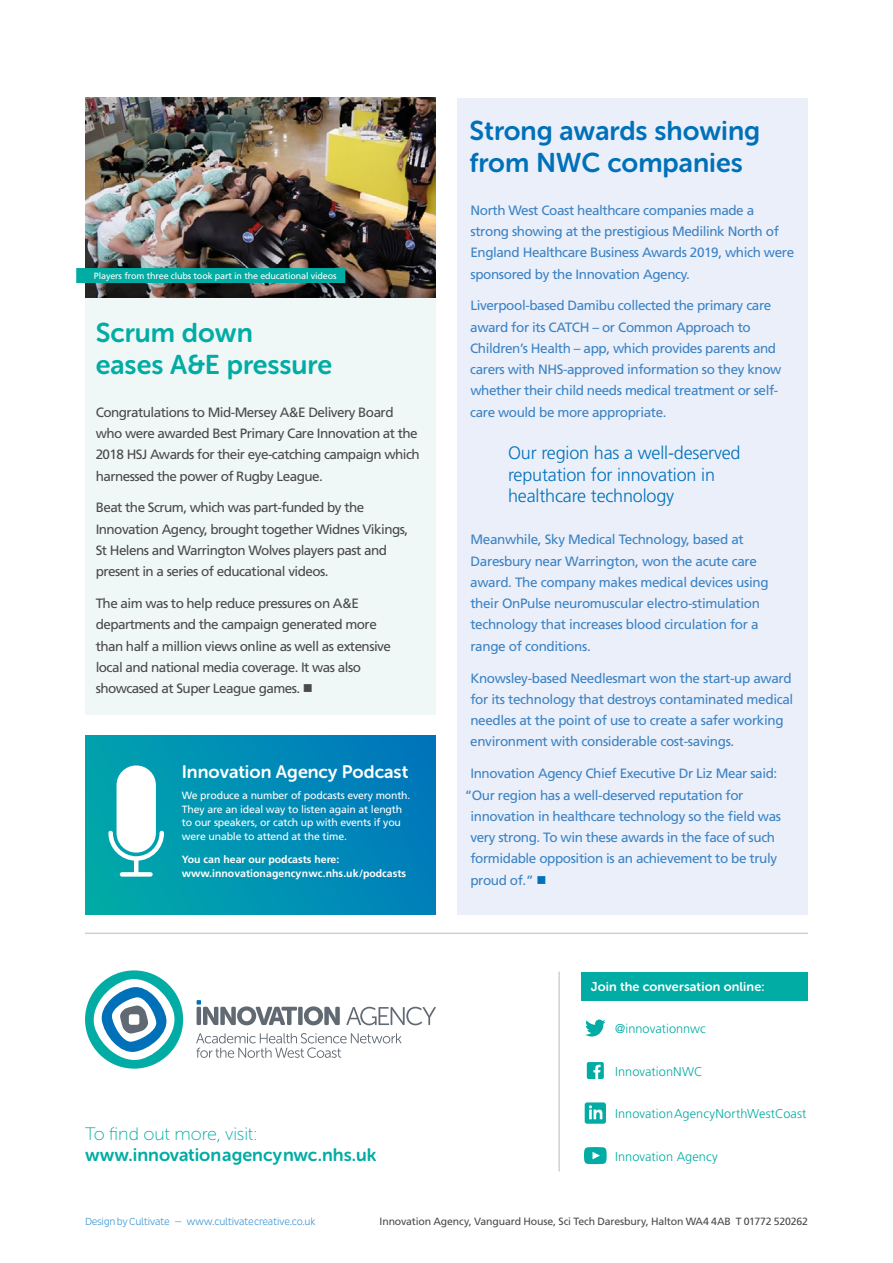
<style>
.page{position:relative;width:893px;height:1263px;background:#fff}
.page>*{position:absolute;margin:0;border:0;box-sizing:border-box;transform-origin:0 0}
.t1{font:27px/32px "Museo Sans Rounded 700";color:#0071b9}
.t2{font:27px/32px "Museo Sans Rounded 700";color:#00aca3}
.t3{font:300 18px/21.3px "Frutiger LT Std";letter-spacing:-.01em;color:#0071b9}
.t4{font:18px "Museo Sans Rounded 700";color:#00aca3}
.t5{font:18px "Museo Sans Rounded 700";color:#fff}
.t6{font:18px "Museo Sans Rounded 100";letter-spacing:-.01em;color:#00aca3}
.t7{font:13.5px/21.3px "Frutiger LT Std";letter-spacing:-.03em;color:#3b83c4}
.t8{font:13.5px/21.3px "Frutiger LT Std";letter-spacing:-.04em;color:#4a4a49}
.t9{font:300 12.75px "Frutiger LT Std";letter-spacing:.005em;color:#00aca3}
.t10{font:12.75px "Museo Sans Rounded 700";letter-spacing:.015em;color:#fff}
.t11{font:10.5px/13.5px "Frutiger LT Std";letter-spacing:-.015em;color:#fff}
.t12{font:10.5px "Frutiger LT Std";letter-spacing:-.015em;color:#4a4a49}
.t13{font:700 10.5px/13.5px "Frutiger LT Std";color:#fff}
.t14{font:300 10.5px "Pluto Sans Cond";letter-spacing:-.03em;color:#3e97d3}
.t15{font:9px "Frutiger LT Std";letter-spacing:-.015em;color:#fff}
.s1{color:#0071b9}
</style>
<div class="page">
<div style="left:581px;top:972px;width:227px;height:28px;background:#00aca3"></div>
<svg style="left:584px;top:1147px;width:23px;height:17px"></svg>
<svg style="left:585px;top:1019px;width:20px;height:17px"></svg>
<svg style="left:585px;top:1102px;width:21px;height:22px"></svg>
<svg style="left:587px;top:1062px;width:17px;height:17px"></svg>
<svg style="left:85px;top:970px;width:98px;height:99px"></svg>
<div style="left:298px;top:1007px;width:5px;height:18px;background:#616972"></div>
<svg style="left:304px;top:1006px;width:36px;height:19px"></svg>
<svg style="left:346px;top:1007px;width:90px;height:18px"></svg>
<svg style="left:196px;top:1033px;width:206px;height:25px"></svg>
<svg style="left:197px;top:1000px;width:100px;height:25px"></svg>
<hr style="left:558px;top:972px;width:2px;height:199px;background:#d0d0d0">
<hr style="left:85px;top:932px;width:723px;height:2px;background:#d0d0d0">
<div style="left:85px;top:98px;width:351px;height:616px;background:#eff7f7"></div>
<img style="left:85px;top:98px;width:351px;height:200px">
<div style="left:457px;top:98px;width:351px;height:817px;background:#ebeffa"></div>
<div style="left:76px;top:268px;width:269px;height:15px;background:#00aca3"></div>
<div style="left:85px;top:736px;width:351px;height:179px;background:linear-gradient(to right,#01a8ab,#0079bd)"></div>
<svg style="left:106px;top:765px;width:60px;height:98px"></svg>
<hr style="left:134px;top:859px;width:4px;height:15px;background:#fff">
<div style="left:122px;top:872px;width:28px;height:5px;background:#fff"></div>
<p class="t15" style="left:94px;top:270px;width:244px">Players from three clubs took part in the educational videos</p>
<h1 class="t2" style="left:96px;top:317px;width:238px">Scrum down<br>eases A&amp;E pressure</h1>
<p class="t8" style="left:96px;top:401px;width:326px">Congratulations to Mid-Mersey A&amp;E Delivery Board who were awarded Best Primary Care Innovation at the 2018 HSJ Awards for their eye-catching campaign which harnessed the power of Rugby League.</p>
<p class="t8" style="left:96px;top:497px;width:314px">Beat the Scrum, which was part-funded by the Innovation Agency, brought together Widnes Vikings, St Helens and Warrington Wolves players past and present in a series of educational videos.</p>
<p class="t8" style="left:96px;top:593px;width:297px">The aim was to help reduce pressures on A&amp;E departments and the campaign generated more than half a million views online as well as extensive local and national media coverage. It was also showcased at Super League games. ■</p>
<h2 class="t5" style="left:182px;top:762px;width:228px">Innovation Agency Podcast</h2>
<p class="t11" style="left:182px;top:789px;width:230px">We produce a number of podcasts every month.<br>They are an ideal way to listen again at length to our speakers, or catch up with events if you were unable to attend at the time.</p>
<p class="t13" style="left:182px;top:853px;width:226px">You can hear our podcasts here: www.innovationagencynwc.nhs.uk/podcasts</p>
<h2 class="t6" style="left:85px;top:1124px;width:174px">To find out more, visit:</h2>
<h2 class="t4" style="left:85px;top:1145px;width:293px">www.innovationagencynwc.nhs.uk</h2>
<h1 class="t1" style="left:469px;top:115px;width:292px">Strong awards showing from NWC companies</h1>
<p class="t7" style="left:470px;top:199px;width:325px">North West Coast healthcare companies made a strong showing at the prestigious Medilink North of England Healthcare Business Awards 2019, which were sponsored by the Innovation Agency.</p>
<p class="t7" style="left:470px;top:295px;width:313px">Liverpool-based Damibu collected the primary care award for its CATCH – or Common Approach to Children’s Health – app, which provides parents and carers with NHS-approved information so they know whether their child needs medical treatment or self&shy;care would be more appropriate.</p>
<h2 class="t3" style="left:508px;top:443px;width:234px">Our region has a well-deserved reputation for innovation in healthcare technology</h2>
<p class="t7" style="left:470px;top:529px;width:300px">Meanwhile, Sky Medical Technology, based at Daresbury near Warrington, won the acute care award. The company makes medical devices using their OnPulse neuromuscular electro-stimulation technology that increases blood circulation for a range of conditions.</p>
<p class="t7" style="left:470px;top:667px;width:325px">Knowsley-based Needlesmart won the start-up award for its technology that destroys contaminated medical needles at the point of use to create a safer working environment with considerable cost-savings.</p>
<p class="t7" style="left:470px;top:763px;width:308px">Innovation Agency Chief Executive Dr Liz Mear said:</p>
<p class="t7" style="left:465px;top:784px;width:280px">“Our region has a well-deserved reputation for</p>
<p class="t7" style="left:470px;top:805px;width:312px">innovation in healthcare technology so the field was</p>
<p class="t7" style="left:470px;top:827px;width:306px">very strong. To win these awards in the face of such</p>
<p class="t7" style="left:470px;top:848px;width:308px">formidable opposition is an achievement to be truly</p>
<p class="t7" style="left:470px;top:869px;width:78px">proud of.” <span class="s1">■</span></p>
<p class="t10" style="left:591px;top:979px;width:175px">Join the conversation online:</p>
<p class="t9" style="left:615px;top:1022px;width:92px">@innovationnwc</p>
<p class="t9" style="left:615px;top:1064px;width:89px">InnovationNWC</p>
<p class="t9" style="left:615px;top:1107px;width:193px">InnovationAgencyNorthWestCoast</p>
<p class="t9" style="left:615px;top:1149px;width:104px">Innovation Agency</p>
<p class="t14" style="left:85px;top:1215px;width:232px">Design by Cultivate — www.cultivatecreative.co.uk</p>
<p class="t12" style="left:380px;top:1215px;width:430px">Innovation Agency, Vanguard House, Sci Tech Daresbury, Halton WA4 4AB T 01772 520262</p>
</div>
